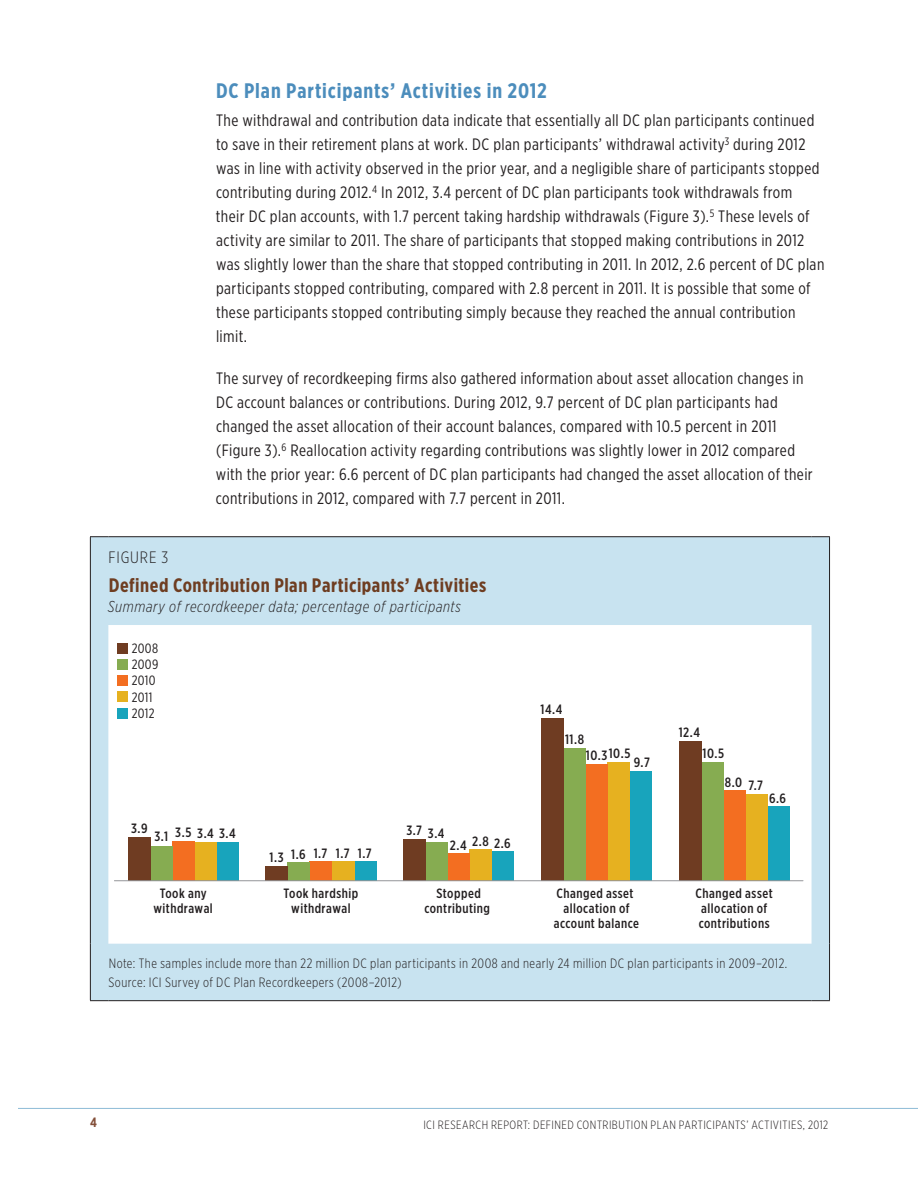
<style>
.page{position:relative;width:918px;height:1188px;background:#fff}
.page>*{position:absolute;margin:0;border:0;box-sizing:border-box;transform-origin:0 0}
.Heading_2{font:700 21px "Gotham X Narrow";letter-spacing:.04em;color:#4c8dbc}
.Figure_heading{font:700 19.5px "Gotham X Narrow";letter-spacing:.025em;color:#6e3d21}
.Text{font:16.5px/24px "Gotham X Narrow";letter-spacing:.025em;color:#231f20}
.Figure_number{font:300 16.5px "Gotham X Narrow";letter-spacing:.05em;color:#231f20}
.Figure_heading_secon{font:italic 300 15.75px "Gotham X Narrow";letter-spacing:.04em;color:#231f20}
.t1{font:500 13.5px/15px "Gotham X Narrow";letter-spacing:.035em;color:#231f20;text-align:center}
.Figure_footnote_no_i{font:300 13.5px "Gotham X Narrow";letter-spacing:.035em;color:#231f20}
.t2{font:13.5px/16.2px "Gotham X Narrow";letter-spacing:.025em;color:#231f20}
.t3{font:700 13.5px "Gotham X Narrow";color:#834f39}
.t4{font:300 12px "Gotham X Narrow";letter-spacing:.04em;color:#231f20}
</style>
<div class="page">
<hr style="left:18px;top:1108px;width:900px;height:1px;background:#8dbcd7">
<svg style="left:91px;top:537px;width:738px;height:463px"></svg>
<svg style="left:90px;top:536px;width:18px;height:1px"></svg>
<hr style="left:90px;top:537px;width:1px;height:88px;background:#231f20">
<hr style="left:108px;top:536px;width:704px;height:1px;background:#231f20">
<svg style="left:812px;top:536px;width:18px;height:1px"></svg>
<hr style="left:829px;top:537px;width:1px;height:88px;background:#231f20">
<hr style="left:90px;top:625px;width:1px;height:319px;background:#231f20">
<hr style="left:829px;top:625px;width:1px;height:319px;background:#231f20">
<hr style="left:90px;top:944px;width:1px;height:56px;background:#231f20">
<hr style="left:829px;top:944px;width:1px;height:56px;background:#231f20">
<svg style="left:90px;top:1000px;width:18px;height:1px"></svg>
<hr style="left:108px;top:1000px;width:704px;height:1px;background:#231f20">
<svg style="left:812px;top:1000px;width:18px;height:1px"></svg>
<div style="left:117px;top:643px;width:11px;height:11px;background:#6f3c22"></div>
<div style="left:117px;top:659px;width:11px;height:11px;background:#86ac51"></div>
<div style="left:117px;top:675px;width:11px;height:11px;background:#f36e21"></div>
<div style="left:117px;top:692px;width:11px;height:10px;background:#e6b120"></div>
<div style="left:216px;top:842px;width:22px;height:39px;background:#18a4bc"></div>
<div style="left:354px;top:862px;width:22px;height:19px;background:#18a4bc"></div>
<div style="left:492px;top:851px;width:22px;height:30px;background:#18a4bc"></div>
<div style="left:630px;top:771px;width:22px;height:110px;background:#18a4bc"></div>
<div style="left:767px;top:806px;width:22px;height:75px;background:#18a4bc"></div>
<div style="left:194px;top:842px;width:22px;height:39px;background:#e6b120"></div>
<div style="left:332px;top:862px;width:22px;height:19px;background:#e6b120"></div>
<div style="left:470px;top:849px;width:22px;height:32px;background:#e6b120"></div>
<div style="left:607px;top:762px;width:23px;height:119px;background:#e6b120"></div>
<div style="left:745px;top:794px;width:22px;height:87px;background:#e6b120"></div>
<div style="left:172px;top:841px;width:22px;height:40px;background:#f36e21"></div>
<div style="left:310px;top:862px;width:22px;height:19px;background:#f36e21"></div>
<div style="left:448px;top:854px;width:22px;height:27px;background:#f36e21"></div>
<div style="left:585px;top:765px;width:22px;height:116px;background:#f36e21"></div>
<div style="left:723px;top:791px;width:22px;height:90px;background:#f36e21"></div>
<div style="left:150px;top:846px;width:22px;height:35px;background:#86ac51"></div>
<div style="left:288px;top:863px;width:22px;height:18px;background:#86ac51"></div>
<div style="left:426px;top:842px;width:22px;height:39px;background:#86ac51"></div>
<div style="left:563px;top:748px;width:22px;height:133px;background:#86ac51"></div>
<div style="left:701px;top:762px;width:22px;height:119px;background:#86ac51"></div>
<div style="left:128px;top:837px;width:22px;height:44px;background:#6f3c22"></div>
<div style="left:266px;top:866px;width:22px;height:15px;background:#6f3c22"></div>
<div style="left:404px;top:839px;width:22px;height:42px;background:#6f3c22"></div>
<div style="left:541px;top:718px;width:22px;height:163px;background:#6f3c22"></div>
<div style="left:679px;top:741px;width:22px;height:140px;background:#6f3c22"></div>
<hr style="left:114px;top:880px;width:689px;height:1px;background:#939598">
<div style="left:117px;top:708px;width:11px;height:11px;background:#18a4bc"></div>
<p class="Heading_2" style="left:216px;top:77px;width:332px">DC Plan Participants’ Activities in 2012</p>
<p class="Text" style="left:216px;top:108px;width:610px">The withdrawal and contribution data indicate that essentially all DC plan participants continued to save in their retirement plans at work. DC plan participants’ withdrawal activity<sup>3</sup> during 2012 was in line with activity observed in the prior year, and a negligible share of participants stopped contributing during 2012.<sup>4</sup> In 2012, 3.4 percent of DC plan participants took withdrawals from their DC plan accounts, with 1.7 percent taking hardship withdrawals (Figure 3).<sup>5</sup> These levels of activity are similar to 2011. The share of participants that stopped making contributions in 2012 was slightly lower than the share that stopped contributing in 2011. In 2012, 2.6 percent of DC plan participants stopped contributing, compared with 2.8 percent in 2011. It is possible that some of these participants stopped contributing simply because they reached the annual contribution limit.</p>
<p class="Text" style="left:216px;top:366px;width:598px">The survey of recordkeeping firms also gathered information about asset allocation changes in DC account balances or contributions. During 2012, 9.7 percent of DC plan participants had changed the asset allocation of their account balances, compared with 10.5 percent in 2011 (Figure 3).<sup>6</sup> Reallocation activity regarding contributions was slightly lower in 2012 compared with the prior year: 6.6 percent of DC plan participants had changed the asset allocation of their contributions in 2012, compared with 7.7 percent in 2011.</p>
<p class="Figure_number" style="left:109px;top:548px;width:61px">FIGURE 3</p>
<p class="Figure_heading" style="left:109px;top:573px;width:379px">Defined Contribution Plan Participants’ Activities</p>
<p class="Figure_heading_secon" style="left:108px;top:597px;width:354px">Summary of recordkeeper data; percentage of participants</p>
<p class="t2" style="left:132px;top:640px;width:28px">2008<br>2009<br>2010<br>2011<br>2012</p>
<p class="t1" style="left:131px;top:820px;width:18px">3.9</p>
<p class="t1" style="left:154px;top:826px;width:83px">3.1 3.5 3.4 3.4</p>
<p class="t1" style="left:154px;top:886px;width:61px">Took any withdrawal</p>
<p class="t1" style="left:270px;top:846px;width:104px">1.3 1.6 1.7 1.7 1.7</p>
<p class="t1" style="left:284px;top:886px;width:76px">Took hardship withdrawal</p>
<p class="t1" style="left:406px;top:824px;width:40px">3.7 3.4</p>
<p class="t1" style="left:450px;top:835px;width:62px">2.4 2.8 2.6</p>
<p class="t1" style="left:424px;top:886px;width:67px">Stopped contributing</p>
<p class="t1" style="left:541px;top:702px;width:23px">14.4</p>
<p class="t1" style="left:565px;top:732px;width:21px">11.8</p>
<p class="t1" style="left:586px;top:747px;width:46px">10.310.5</p>
<p class="t1" style="left:634px;top:754px;width:18px">9.7</p>
<p class="t1" style="left:679px;top:725px;width:23px">12.4</p>
<p class="t1" style="left:703px;top:746px;width:23px">10.5</p>
<p class="t1" style="left:725px;top:776px;width:40px">8.0 7.7</p>
<p class="t1" style="left:769px;top:790px;width:18px">6.6</p>
<p class="t1" style="left:554px;top:886px;width:87px">Changed asset allocation of account balance</p>
<p class="t1" style="left:696px;top:886px;width:79px;text-align:left">Changed asset allocation of contributions</p>
<p class="Figure_footnote_no_i" style="left:109px;top:955px;width:680px">Note: The samples include more than 22 million DC plan participants in 2008 and nearly 24 million DC plan participants in 2009–2012.</p>
<p class="Figure_footnote_no_i" style="left:108px;top:975px;width:295px">Source: ICI Survey of DC Plan Recordkeepers (2008–2012)</p>
<p class="t3" style="left:90px;top:1114px;width:8px">4</p>
<p class="t4" style="left:423px;top:1117px;width:406px">ICI RESEARCH REPORT: DEFINED CONTRIBUTION PLAN PARTICIPANTS’ ACTIVITIES, 2012</p>
</div>
